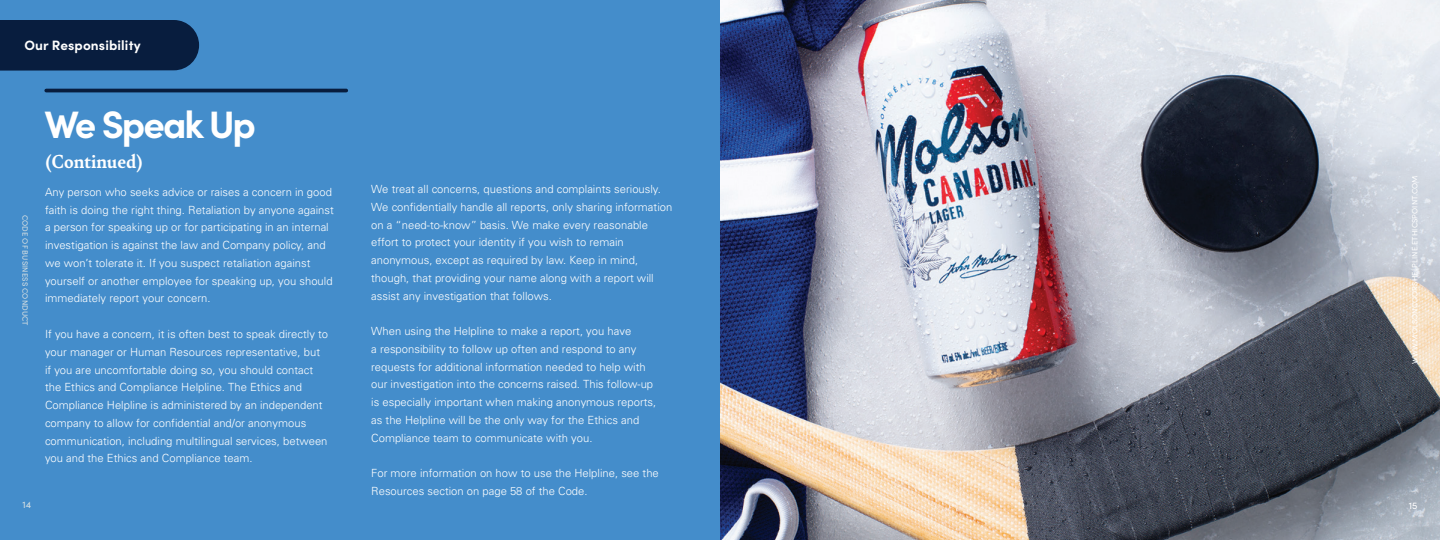
<style>
.page{position:relative;width:1440px;height:540px;background:#fff}
.page>*{position:absolute;margin:0;border:0;box-sizing:border-box;transform-origin:0 0}
.t1{font:700 38.25px "Sofia Pro";letter-spacing:-.055em;color:#fff}
.t2{font:700 20px "Bely";color:#fff}
.t3{font:700 13.5px "Sofia Pro";letter-spacing:.01em;color:#fff}
.t4{font:300 11.25px/17.8px "Univers";color:#fff}
.t5{font:9.62px "Sofia Pro";color:#d8e0e2}
.t6{font:9.62px "Sofia Pro";color:#fff}
.t7{font:7.75px "Sofia Pro";letter-spacing:.01em;color:#fff}
.t8{font:7.75px "Sofia Pro";letter-spacing:.01em;color:#d8e0e2}
</style>
<div class="page">
<img style="left:721px;top:0;width:719px;height:540px">
<div style="left:0;top:0;width:720px;height:540px;background:#448dcb"></div>
<hr style="left:46px;top:89px;width:300px;height:3px;background:#081d3e">
<div style="left:0;top:20px;width:199px;height:51px;background:#081d3e"></div>
<div style="left:24px;top:40px;width:140px;height:10px;background:#081d3e"></div>
<p class="t3" style="left:24px;top:35px;width:118px">Our Responsibility</p>
<h1 class="t1" style="left:44px;top:95px;width:213px">We Speak Up</h1>
<p class="t8" style="left:31px;top:215px;width:112px;rotate:90deg">CODE OF BUSINESS CONDUCT</p>
<h2 class="t2" style="left:44px;top:147px;width:101px">(Continued)</h2>
<p class="t4" style="left:45px;top:183px;width:290px">Any person who seeks advice or raises a concern in good faith is doing the right thing. Retaliation by anyone against a person for speaking up or for participating in an internal investigation is against the law and Company policy, and we won’t tolerate it. If you suspect retaliation against yourself or another employee for speaking up, you should immediately report your concern.</p>
<p class="t4" style="left:45px;top:325px;width:285px">If you have a concern, it is often best to speak directly to your manager or Human Resources representative, but if you are uncomfortable doing so, you should contact the Ethics and Compliance Helpline. The Ethics and Compliance Helpline is administered by an independent company to allow for confidential and/or anonymous communication, including multilingual services, between you and the Ethics and Compliance team.</p>
<p class="t5" style="left:22px;top:498px;width:10px">14</p>
<p class="t4" style="left:371px;top:180px;width:303px">We treat all concerns, questions and complaints seriously.<br>We confidentially handle all reports, only sharing information on a “need-to-know” basis. We make every reasonable effort to protect your identity if you wish to remain anonymous, except as required by law. Keep in mind, though, that providing your name along with a report will assist any investigation that follows.</p>
<p class="t4" style="left:371px;top:322px;width:287px">When using the Helpline to make a report, you have<br>a responsibility to follow up often and respond to any requests for additional information needed to help with our investigation into the concerns raised. This follow-up is especially important when making anonymous reports, as the Helpline will be the only way for the Ethics and Compliance team to communicate with you.</p>
<p class="t4" style="left:371px;top:464px;width:289px">For more information on how to use the Helpline, see the<br>Resources section on page 58 of the Code.</p>
<p class="t7" style="left:1409px;top:364px;width:190px;rotate:-90deg">WWW.MOLSONCOORSHELPLINE.ETHICSPOINT.COM</p>
<p class="t6" style="left:1409px;top:499px;width:10px">15</p>
</div>
